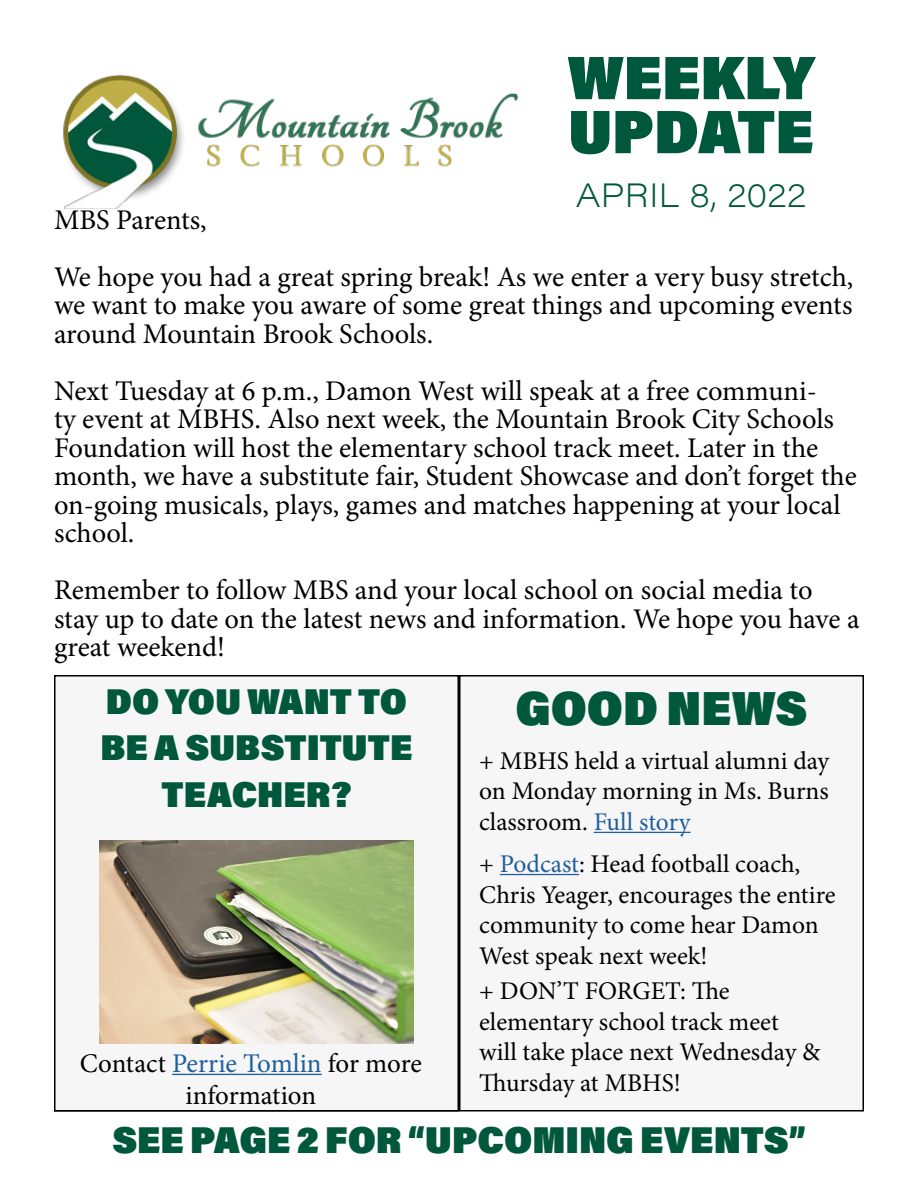
<style>
.page{position:relative;width:918px;height:1188px;background:#fff}
.page>*{position:absolute;margin:0;border:0;box-sizing:border-box;transform-origin:0 0}
.t1{font:900 61.5px/54px "Acumin Pro Semi Cond";color:#00583c}
.t2{font:900 48px "Acumin Pro Semi Cond";color:#00583c}
.t3{font:900 37.5px "Acumin Pro Semi Cond";color:#00583c}
.t4{font:900 36px/46.5px "Acumin Pro Semi Cond";color:#00583c;text-align:center}
.t5{font:200 33px "Acumin Pro Wide";letter-spacing:.005em;color:#00583c}
.t6{font:28.5px/28.5px "Minion Pro";letter-spacing:-.005em;color:#000}
.t7{font:27px/32.4px "Minion Pro";color:#000;text-align:center}
.t8{font:25.5px/30.6px "Minion Pro";color:#000}
.s1{color:#215e9e}
</style>
<div class="page">
<img style="left:63px;top:74px;width:455px;height:134px">
<div style="left:460px;top:676px;width:403px;height:435px;background:#f6f6f6"></div>
<div style="left:459px;top:675px;width:405px;height:437px;border:2px solid #000"></div>
<div style="left:55px;top:676px;width:403px;height:435px;background:#f6f6f6"></div>
<div style="left:54px;top:675px;width:405px;height:437px;border:2px solid #000"></div>
<img style="left:99px;top:840px;width:315px;height:204px">
<hr style="left:172px;top:1074px;width:150px;height:1px;background:#215e9e">
<hr style="left:594px;top:832px;width:97px;height:1px;background:#215e9e">
<hr style="left:500px;top:874px;width:79px;height:1px;background:#215e9e">
<h1 class="t1" style="left:567px;top:48px;width:249px">WEEKLY<br>UPDATE</h1>
<p class="t5" style="left:576px;top:172px;width:232px">APRIL 8, 2022</p>
<p class="t6" style="left:54px;top:191px;width:801px;line-height:57px">MBS Parents,<br>We hope you had a great spring break! As we enter a very busy stretch,</p>
<p class="t6" style="left:54px;top:291px;width:800px">we want to make you aware of some great things and upcoming events around Mountain Brook Schools.</p>
<p class="t6" style="left:54px;top:377px;width:804px">Next Tuesday at 6 p.m., Damon West will speak at a free communi-<br>ty event at MBHS. Also next week, the Mountain Brook City Schools Foundation will host the elementary school track meet. Later in the month, we have a substitute fair, Student Showcase and don’t forget the on-going musicals, plays, games and matches happening at your local school.</p>
<p class="t6" style="left:54px;top:576px;width:807px">Remember to follow MBS and your local school on social media to stay up to date on the latest news and information. We hope you have a great weekend!</p>
<p class="t4" style="left:100px;top:676px;width:314px">DO YOU WANT TO<br>BE A SUBSTITUTE<br>TEACHER?</p>
<h2 class="t2" style="left:515px;top:675px;width:294px">GOOD NEWS</h2>
<p class="t8" style="left:479px;top:745px;width:352px;text-align:justify">+ MBHS held a virtual alumni day on Monday morning in Ms. Burns classroom. <span class="s1">Full story</span></p>
<p class="t8" style="left:479px;top:849px;width:358px">+ <span class="s1">Podcast</span>: Head football coach,<br>Chris Yeager, encourages the entire community to come hear Damon<br>West speak next week!</p>
<p class="t8" style="left:479px;top:976px;width:343px">+ DON’T FORGET: The elementary school track meet will take place next Wednesday &amp;<br>Thursday at MBHS!</p>
<p class="t7" style="left:80px;top:1047px;width:343px">Contact <span class="s1">Perrie Tomlin</span> for more information</p>
<h3 class="t3" style="left:112px;top:1114px;width:695px">SEE PAGE 2 FOR “UPCOMING EVENTS”</h3>
</div>
